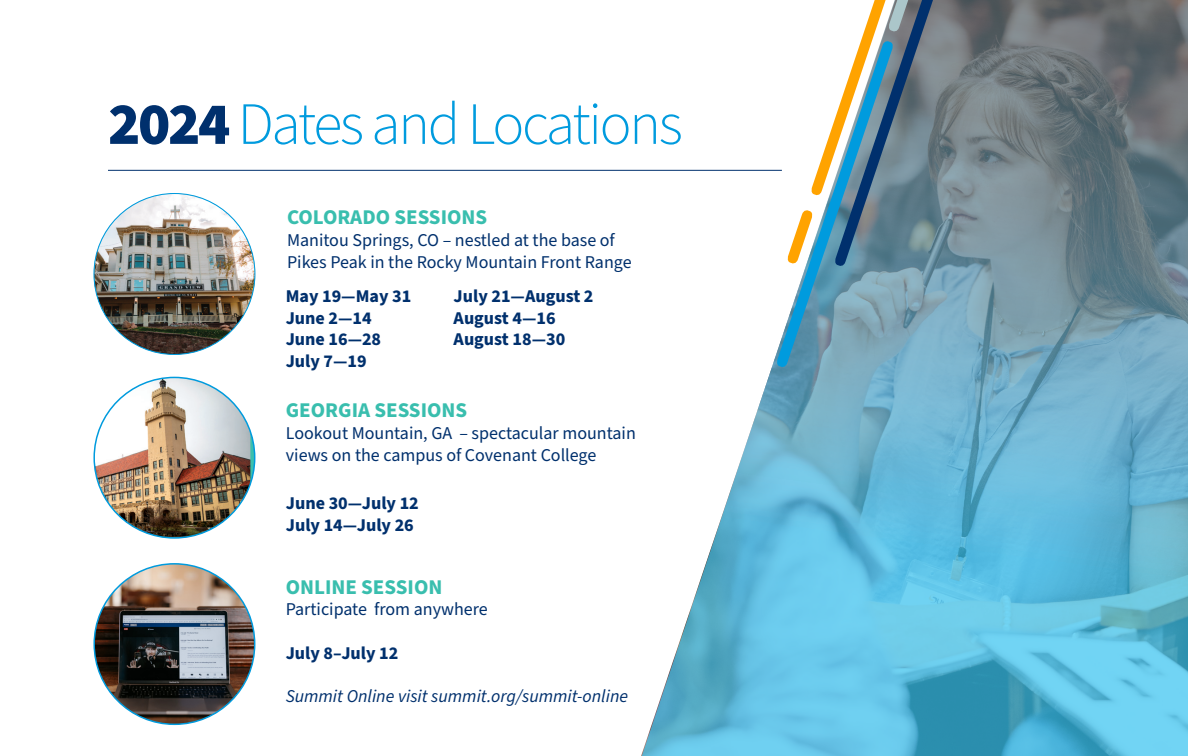
<style>
.page{position:relative;width:1188px;height:756px;background:#fff}
.page>*{position:absolute;margin:0;border:0;box-sizing:border-box;transform-origin:0 0}
.t1{font:300 60px "Source Sans Pro";letter-spacing:-.04em;color:#009bde}
.t2{font:700 21px "Source Sans Pro";color:#39beae}
.t3{font:18px/21.6px "Source Sans Pro";color:#00306d}
.t4{font:700 18px "Source Sans Pro";color:#00306d}
.t5{font:italic 18px "Source Sans Pro";color:#00306d}
.s1{font-weight:900;color:#00306d}
</style>
<div class="page">
<hr style="left:108px;top:170px;width:674px;height:1px;background:#00306d">
<img style="left:95px;top:377px;width:155px;height:160px">
<img style="left:94px;top:194px;width:161px;height:160px;border-radius:80px">
<img style="left:94px;top:564px;width:161px;height:160px;border-radius:80px">
<svg style="left:619px;top:0;width:569px;height:756px"></svg>
<svg style="left:776px;top:40px;width:118px;height:328px"></svg>
<svg style="left:786px;top:0;width:166px;height:267px"></svg>
<p class="t1" style="left:108px;top:84px;width:576px"><span class="s1">2024</span> Dates and Locations</p>
<p class="t2" style="left:287px;top:203px;width:202px">COLORADO SESSIONS</p>
<p class="t3" style="left:287px;top:230px;width:329px">Manitou Springs, CO – nestled at the base of</p>
<p class="t3" style="left:287px;top:251px;width:346px">Pikes Peak in the Rocky Mountain Front Range</p>
<p class="t4" style="left:286px;top:284px;width:127px">May 19—May 31</p>
<p class="t4" style="left:286px;top:306px;width:87px">June 2—14</p>
<p class="t4" style="left:286px;top:327px;width:97px">June 16—28</p>
<p class="t4" style="left:286px;top:349px;width:82px">July 7—19</p>
<p class="t4" style="left:454px;top:284px;width:141px">July 21—August 2</p>
<p class="t4" style="left:454px;top:306px;width:104px">August 4—16</p>
<p class="t4" style="left:454px;top:327px;width:113px">August 18—30</p>
<p class="t2" style="left:286px;top:396px;width:183px">GEORGIA SESSIONS</p>
<p class="t3" style="left:286px;top:423px;width:352px">Lookout Mountain, GA – spectacular mountain views on the campus of Covenant College</p>
<p class="t4" style="left:286px;top:491px;width:135px">June 30—July 12</p>
<p class="t4" style="left:286px;top:513px;width:130px">July 14—July 26</p>
<p class="t2" style="left:286px;top:573px;width:158px">ONLINE SESSION</p>
<p class="t3" style="left:286px;top:599px;width:204px">Participate from anywhere</p>
<p class="t4" style="left:286px;top:640px;width:114px">July 8–July 12</p>
<p class="t5" style="left:286px;top:684px;width:344px">Summit Online visit summit.org/summit-online</p>
</div>
